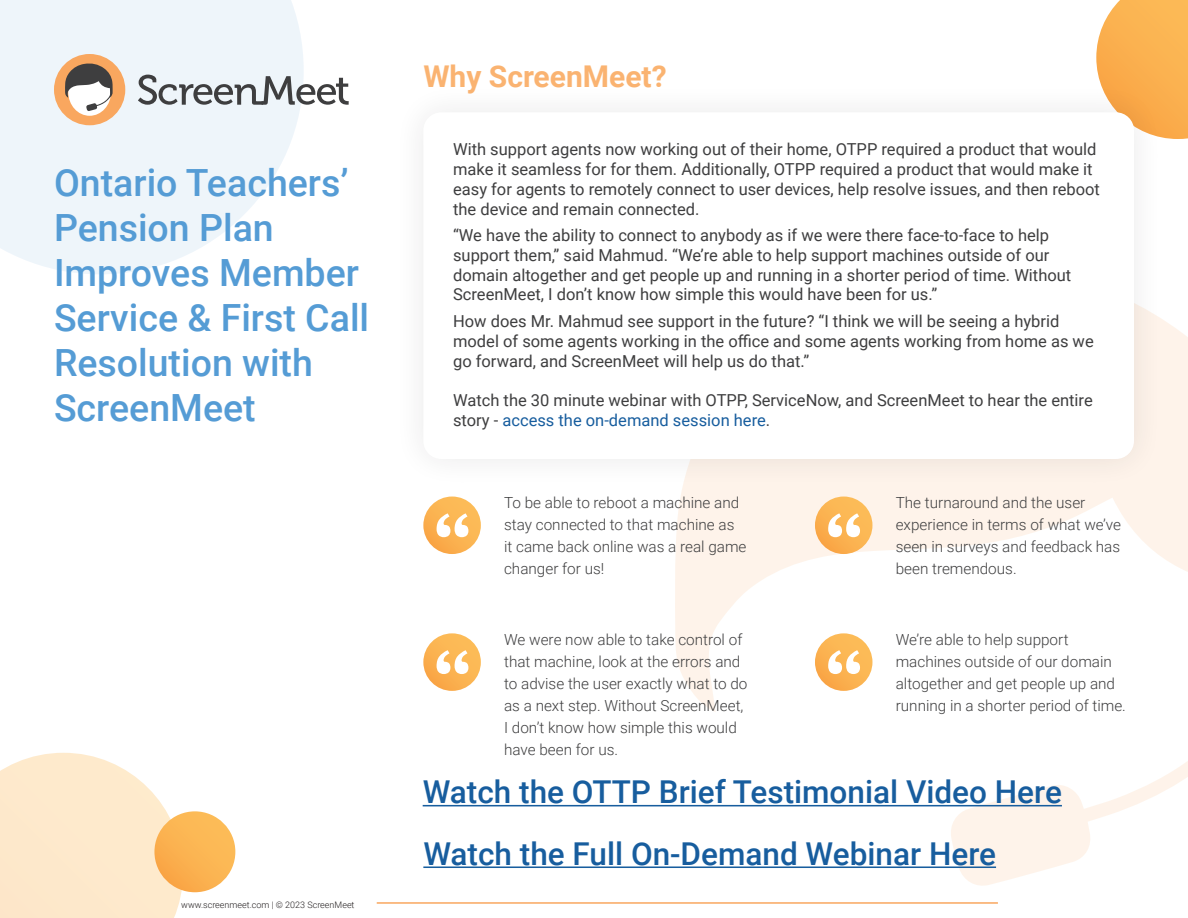
<style>
.page{position:relative;width:1188px;height:918px;background:#fff}
.page>*{position:absolute;margin:0;border:0;box-sizing:border-box;transform-origin:0 0}
.t1{font:500 37.5px/45px "Roboto";color:#559cd5}
.t2{font:500 31.5px "Roboto";color:#175d9e}
.t3{font:700 30px "Roboto";color:#fab371}
.t4{font:16.5px/19.8px "Roboto";color:#3e3e3f}
.t5{font:300 15.3px/22px "Roboto";color:#3e3e3f}
.t6{font:300 9px "Roboto";color:#231f20}
.s1{color:#175d9e}
</style>
<div class="page">
<svg style="left:1096px;top:0;width:92px;height:139px;background:#fbb65a"></svg>
<svg style="left:0;top:0;width:304px;height:274px;background:#f0f6fa"></svg>
<svg style="left:674px;top:321px;width:514px;height:565px"></svg>
<svg style="left:0;top:753px;width:183px;height:165px;background:#fdebd1"></svg>
<div style="left:154px;top:811px;width:81px;height:81px;background:linear-gradient(to right,#faad50,#fcbb57);border-radius:40px"></div>
<div style="left:54px;top:54px;width:71px;height:71px;background:#f9a75f;border-radius:50%"></div>
<div style="left:68px;top:68px;width:43px;height:48px;background:#fff;border-radius:50%"></div>
<svg style="left:65px;top:63px;width:48px;height:48px"></svg>
<svg style="left:138px;top:75px;width:211px;height:30px;background:#b6b9bc"></svg>
<div style="left:393px;top:82px;width:771px;height:407px;background:#231f20;opacity:.1"></div>
<div style="left:423px;top:112px;width:711px;height:347px;background:#fff;border-radius:18px"></div>
<svg style="left:423px;top:497px;width:58px;height:57px;background:#fbb455"></svg>
<svg style="left:437px;top:513px;width:31px;height:24px"></svg>
<div style="left:815px;top:497px;width:57px;height:57px;background:linear-gradient(to right,#faab4b,#fcbb58);border-radius:29px"></div>
<svg style="left:828px;top:513px;width:32px;height:24px"></svg>
<svg style="left:423px;top:633px;width:58px;height:58px;background:#fbb557"></svg>
<svg style="left:437px;top:650px;width:31px;height:24px"></svg>
<svg style="left:815px;top:633px;width:57px;height:58px;background:#fbb454"></svg>
<svg style="left:828px;top:650px;width:32px;height:24px"></svg>
<hr style="left:377px;top:902px;width:621px;height:2px;background:#f9a75f">
<hr style="left:423px;top:866px;width:573px;height:2px;background:#175d9e">
<hr style="left:423px;top:805px;width:639px;height:1px;background:#175d9e">
<p class="t1" style="left:54px;top:159px;width:317px">Ontario Teachers’<br>Pension Plan<br>Improves Member<br>Service &amp; First Call<br>Resolution with<br>ScreenMeet</p>
<p class="t6" style="left:181px;top:899px;width:175px">www.screenmeet.com | © 2023 ScreenMeet</p>
<p class="t3" style="left:423px;top:56px;width:245px">Why ScreenMeet?</p>
<p class="t4" style="left:453px;top:139px;width:648px">With support agents now working out of their home, OTPP required a product that would make it seamless for for them. Additionally, OTPP required a product that would make it easy for agents to remotely connect to user devices, help resolve issues, and then reboot the device and remain connected.</p>
<p class="t4" style="left:453px;top:225px;width:620px">“We have the ability to connect to anybody as if we were there face-to-face to help support them,” said Mahmud. “We’re able to help support machines outside of our domain altogether and get people up and running in a shorter period of time. Without ScreenMeet, I don’t know how simple this would have been for us.”</p>
<p class="t4" style="left:453px;top:311px;width:642px">How does Mr. Mahmud see support in the future? “I think we will be seeing a hybrid model of some agents working in the office and some agents working from home as we go forward, and ScreenMeet will help us do that.”</p>
<p class="t4" style="left:453px;top:390px;width:641px">Watch the 30 minute webinar with OTPP, ServiceNow, and ScreenMeet to hear the entire story - <span class="s1">access the on-demand session here</span>.</p>
<p class="t5" style="left:504px;top:491px;width:244px">To be able to reboot a machine and stay connected to that machine as it came back online was a real game changer for us!</p>
<p class="t5" style="left:896px;top:491px;width:227px">The turnaround and the user experience in terms of what we’ve seen in surveys and feedback has been tremendous.</p>
<p class="t5" style="left:504px;top:628px;width:245px">We were now able to take control of that machine, look at the errors and to advise the user exactly what to do as a next step. Without ScreenMeet,<br>I don’t know how simple this would have been for us.</p>
<p class="t5" style="left:896px;top:628px;width:232px">We’re able to help support machines outside of our domain altogether and get people up and running in a shorter period of time.</p>
<p class="t2" style="left:423px;top:770px;width:641px">Watch the OTTP Brief Testimonial Video Here</p>
<p class="t2" style="left:423px;top:832px;width:574px">Watch the Full On-Demand Webinar Here</p>
</div>
